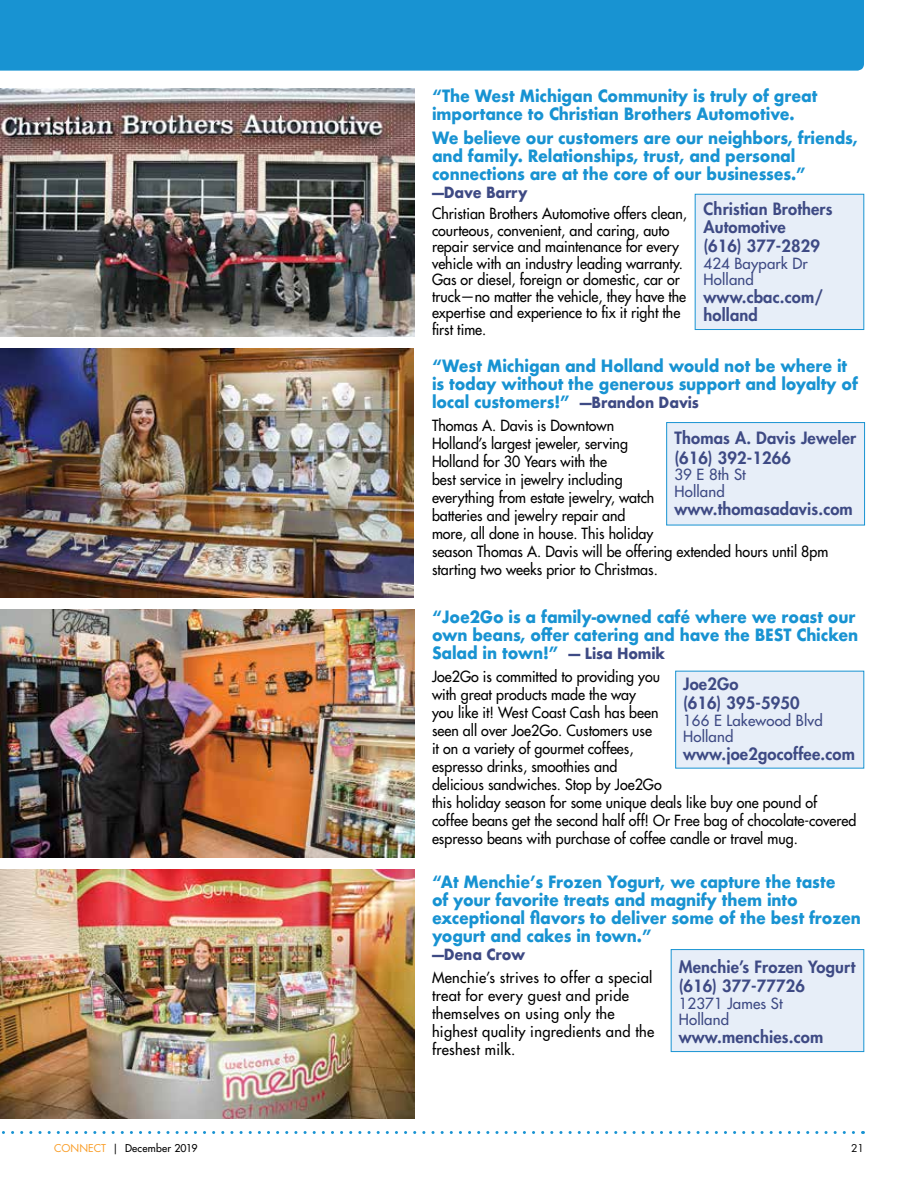
<style>
.page{position:relative;width:918px;height:1188px;background:#fff}
.page>*{position:absolute;margin:0;border:0;box-sizing:border-box;transform-origin:0 0}
.t1{font:700 16.5px/18px "Futura";letter-spacing:-.01em;color:#1893d2;scale:.92 1}
.t2{font:800 16.5px/19.5px "Futura";letter-spacing:.01em;color:#3e4a84}
.t3{font:15px/18px "Futura";color:#000;scale:.95 1}
.t4{font:15px/18px "Futura";letter-spacing:.02em;color:#000}
.t5{font:15px/16.5px "Futura";letter-spacing:.01em;color:#3e4a84}
.t6{font:700 15px "Futura";letter-spacing:-.01em;color:#3e4a84;scale:.92 1}
.t7{font:10.5px "Futura";letter-spacing:.02em;color:#000}
.t8{font:10.5px "Futura";color:#000}
.s1{font-size:15px;color:#3e4a84}
.s2{color:#f99c25}
.s3{font-style:inherit}
</style>
<div class="page">
<div style="left:0;top:0;width:864px;height:71px;background:#1893d2"></div>
<svg style="left:2px;top:1131px;width:852px;height:3px"></svg>
<img style="left:1px;top:349px;width:412px;height:248px">
<div style="left:666px;top:422px;width:199px;height:103px;background:#e7eef8;border:1px solid #1893d2"></div>
<img style="left:0;top:609px;width:414px;height:248px">
<div style="left:675px;top:671px;width:189px;height:97px;background:#e7eef8"></div>
<img style="left:0;top:870px;width:414px;height:248px">
<div style="left:671px;top:949px;width:193px;height:103px;background:#e7eef8;border:1px solid #1893d2"></div>
<img style="left:0;top:88px;width:414px;height:249px">
<div style="left:695px;top:194px;width:169px;height:136px;background:#e7eef8;border:1px solid #1893d2"></div>
<p class="t1" style="left:432px;top:87px;width:420px">“The West Michigan Community is truly of great importance to Christian Brothers Automotive.</p>
<p class="t1" style="left:432px;top:128px;width:465px">We believe our customers are our neighbors, friends, and family. Relationships, trust, and personal connections are at the core of our businesses.”</p>
<p class="t6" style="left:432px;top:181px;width:105px">—Dave Barry</p>
<p class="t3" style="left:432px;top:206px;width:270px;line-height:16.5px">Christian Brothers Automotive offers clean, courteous, convenient, and caring, auto repair service and maintenance for every vehicle with an industry leading warranty.<br>Gas or diesel, foreign or domestic, car or truck—no matter the vehicle, they have the expertise and experience to fix it right the first time.</p>
<p class="t2" style="left:704px;top:200px;width:131px;line-height:18px">Christian Brothers<br>Automotive</p>
<p class="t2" style="left:704px;top:237px;width:118px">(616) 377-2829</p>
<p class="t5" style="left:704px;top:255px;width:106px">424 Baypark Dr<br>Holland</p>
<p class="t2" style="left:704px;top:288px;width:121px;line-height:18px">www.cbac.com/ holland</p>
<p class="t1" style="left:432px;top:356px;width:464px">“West Michigan and Holland would not be where it is today without the generous support and loyalty of local customers!” <span class="s1">—Brandon Davis</span></p>
<p class="t3" style="left:432px;top:417px;width:419px">Thomas A. Davis is Downtown<br>Holland’s largest jeweler, serving<br>Holland for 30 Years with the<br>best service in jewelry including<br>everything from estate jewelry, watch<br>batteries and jewelry repair and<br>more, all done in house. This holiday<br>season Thomas A. Davis will be offering extended hours until 8pm starting two weeks prior to Christmas.</p>
<p class="t2" style="left:674px;top:428px;width:183px">Thomas A. Davis Jeweler (616) 392-1266</p>
<p class="t5" style="left:674px;top:466px;width:73px">39 E 8th St<br>Holland</p>
<p class="t2" style="left:674px;top:499px;width:180px">www.thomasadavis.com</p>
<p class="t1" style="left:432px;top:608px;width:465px">“Joe2Go is a family-owned café where we roast our own beans, offer catering and have the BEST Chicken<br>Salad in town!” <span class="s1">— Lisa Homik</span></p>
<p class="t3" style="left:432px;top:668px;width:448px">Joe2Go is committed to providing you<br>with great products made the way<br>you like it! West Coast Cash has been<br>seen all over Joe2Go. Customers use<br>it on a variety of gourmet coffees,<br>espresso drinks, smoothies and<br>delicious sandwiches. Stop by Joe2Go<br>this holiday season for some unique deals like buy one pound of coffee beans get the second half off! Or Free bag of chocolate-covered espresso beans with purchase of coffee candle or travel mug.</p>
<p class="t2" style="left:683px;top:674px;width:118px">Joe2Go<br>(616) 395-5950</p>
<p class="t5" style="left:683px;top:712px;width:141px">166 E Lakewood Blvd<br>Holland</p>
<p class="t2" style="left:683px;top:744px;width:173px">www.joe2gocoffee.com</p>
<p class="t1" style="left:432px;top:873px;width:468px">“At Menchie’s Frozen Yogurt, we capture the taste<br>of your favorite treats and magnify them into exceptional flavors to deliver some of the best frozen yogurt and cakes in town.”</p>
<p class="t6" style="left:432px;top:943px;width:103px">—Dena Crow</p>
<p class="t4" style="left:432px;top:969px;width:224px">Menchie’s strives to offer a special treat for every guest and pride themselves on using only the highest quality ingredients and the freshest milk.</p>
<p class="t2" style="left:679px;top:957px;width:178px">Menchie’s Frozen Yogurt (616) 377-77726</p>
<p class="t5" style="left:679px;top:995px;width:105px">12371 James St<br>Holland</p>
<p class="t2" style="left:679px;top:1027px;width:146px">www.menchies.com</p>
<p class="t7" style="left:54px;top:1142px;width:145px"><span class="s2">CONNECT</span> <span class="s3">|</span> December 2019</p>
<p class="t8" style="left:851px;top:1142px;width:14px">21</p>
</div>
